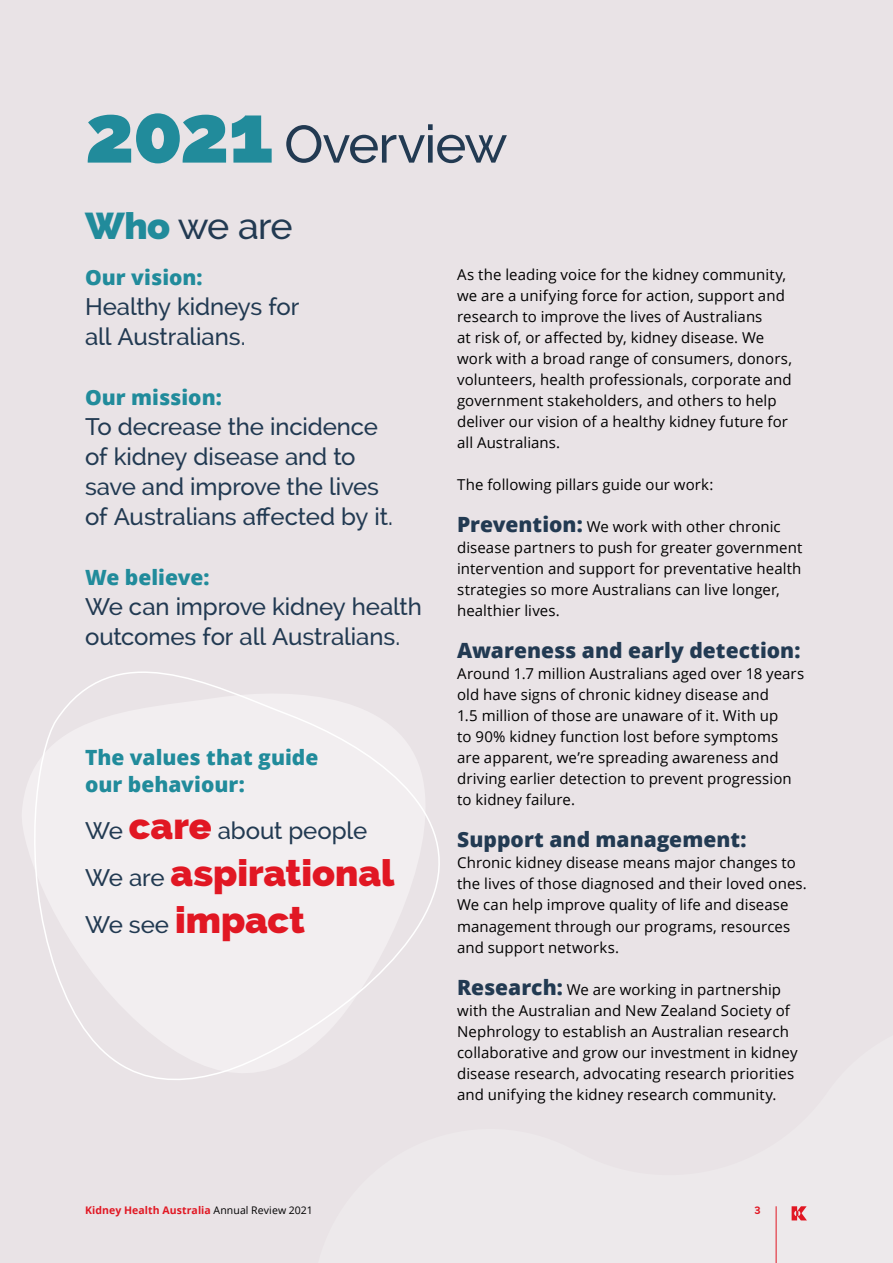
<style>
.page{position:relative;width:893px;height:1263px;background:#e9e3e6}
.page>*{position:absolute;margin:0;border:0;box-sizing:border-box;transform-origin:0 0}
.t1{font:500 52.5px "Raleway";letter-spacing:-.02em;color:#223a52}
.t2{font:800 37.5px/47px "Raleway";color:#e11723}
.t3{font:500 37.5px "Raleway";color:#223a52}
.t4{font:500 24px/30px "Raleway";letter-spacing:-.005em;color:#223a52}
.t5{font:800 21px/27px "Open Sans";color:#218b9b}
.t6{font:800 21px "Open Sans";color:#223a52}
.t7{font:15px/21px "Open Sans";letter-spacing:.005em;color:#000}
.t8{font:700 10.5px "Open Sans";letter-spacing:.01em;color:#e11723}
.t9{font:700 10.5px "Raleway";color:#e11723}
.s1{font-weight:800;font-size:82.5px;color:#218b9b}
.s2{font-weight:800;color:#218b9b}
.s3{font-weight:800;font-size:37.5px;color:#e11723}
.s4{font-weight:500;font-size:24px;color:#223a52}
.s5{font-weight:800;font-size:21px;color:#223a52}
.s6{font-weight:400;color:#000}
</style>
<div class="page">
<svg style="left:792px;top:1206px;width:15px;height:14px"></svg>
<hr style="left:776px;top:1206px;width:1px;height:57px;background:#e11723">
<svg style="left:22px;top:671px;width:418px;height:409px"></svg>
<h1 class="t1" style="left:85px;top:114px;width:424px"><span class="s1">2021</span> Overview</h1>
<h2 class="t3" style="left:85px;top:204px;width:209px"><span class="s2">Who</span> we are</h2>
<h3 class="t5" style="left:85px;top:263px;width:119px">Our vision:</h3>
<h3 class="t4" style="left:85px;top:292px;width:216px">Healthy kidneys for all Australians.</h3>
<h3 class="t5" style="left:85px;top:383px;width:138px">Our mission:</h3>
<h3 class="t4" style="left:85px;top:412px;width:310px">To decrease the incidence of kidney disease and to save and improve the lives of Australians affected by it.</h3>
<h3 class="t5" style="left:85px;top:563px;width:126px">We believe:</h3>
<h3 class="t4" style="left:85px;top:592px;width:338px">We can improve kidney health outcomes for all Australians.</h3>
<h3 class="t5" style="left:85px;top:743px;width:235px">The values that guide our behaviour:</h3>
<h3 class="t4" style="left:85px;top:816px;width:284px">We <span class="s3">care</span> about people</h3>
<h2 class="t2" style="left:85px;top:849px;width:311px"><span class="s4">We are</span> aspirational<br><span class="s4">We see</span> impact</h2>
<p class="t7" style="left:457px;top:264px;width:336px">As the leading voice for the kidney community, we are a unifying force for action, support and research to improve the lives of Australians<br>at risk of, or affected by, kidney disease. We work with a broad range of consumers, donors, volunteers, health professionals, corporate and government stakeholders, and others to help deliver our vision of a healthy kidney future for all Australians.</p>
<p class="t7" style="left:457px;top:474px;width:258px">The following pillars guide our work:</p>
<p class="t7" style="left:457px;top:516px;width:347px"><span class="s5">Prevention:</span> We work with other chronic disease partners to push for greater government intervention and support for preventative health strategies so more Australians can live longer, healthier lives.</p>
<h3 class="t6" style="left:457px;top:635px;width:345px">Awareness and early detection:</h3>
<p class="t7" style="left:457px;top:663px;width:349px">Around 1.7 million Australians aged over 18 years old have signs of chronic kidney disease and<br>1.5 million of those are unaware of it. With up<br>to 90% kidney function lost before symptoms are apparent, we’re spreading awareness and driving earlier detection to prevent progression to kidney failure.</p>
<h3 class="t6" style="left:457px;top:824px;width:291px">Support and management:</h3>
<p class="t7" style="left:457px;top:852px;width:351px">Chronic kidney disease means major changes to the lives of those diagnosed and their loved ones.<br>We can help improve quality of life and disease management through our programs, resources and support networks.</p>
<p class="t7" style="left:457px;top:978px;width:342px"><span class="s5">Research:</span> We are working in partnership with the Australian and New Zealand Society of Nephrology to establish an Australian research collaborative and grow our investment in kidney disease research, advocating research priorities and unifying the kidney research community.</p>
<p class="t8" style="left:85px;top:1202px;width:229px">Kidney Health Australia <span class="s6">Annual Review 2021</span></p>
<p class="t9" style="left:754px;top:1204px;width:8px">3</p>
</div>
